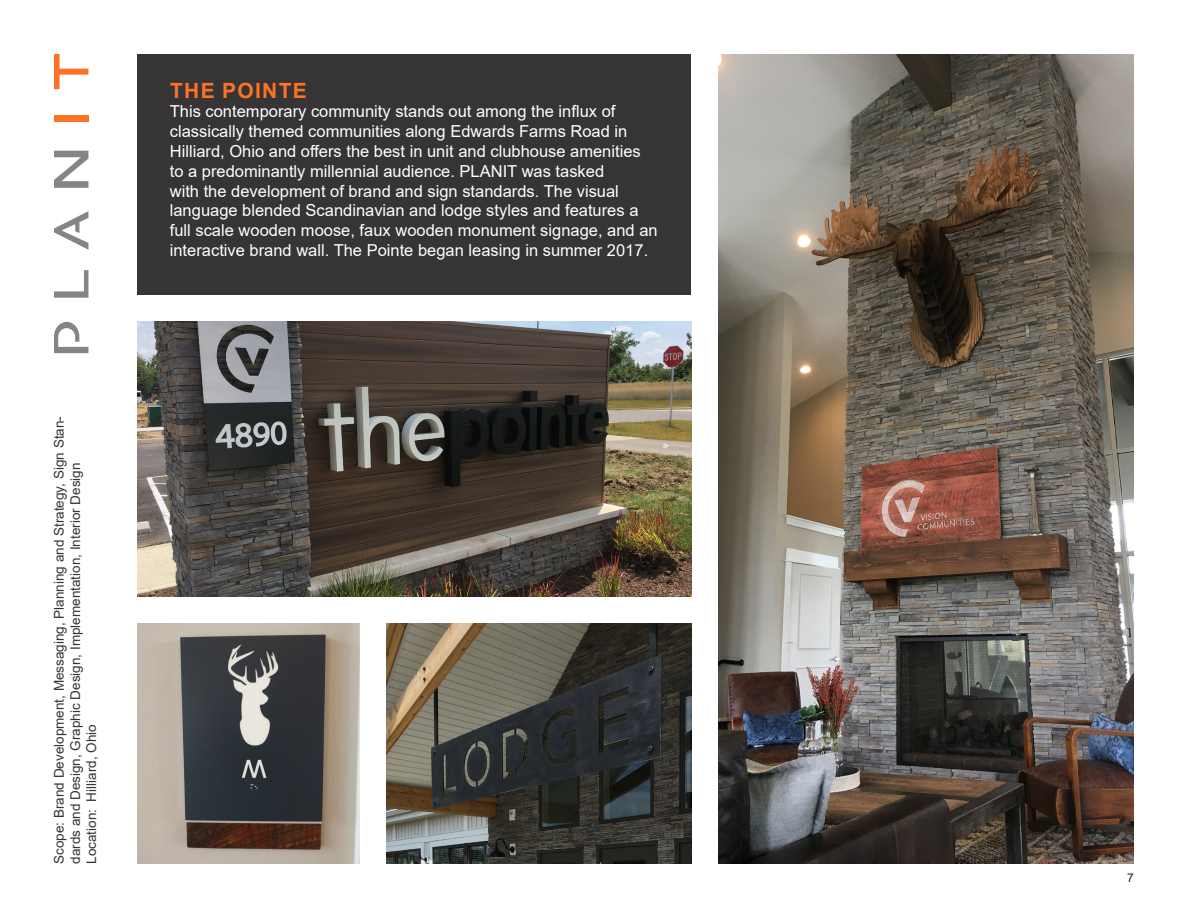
<style>
.page{position:relative;width:1188px;height:918px;background:#fff}
.page>*{position:absolute;margin:0;border:0;box-sizing:border-box;transform-origin:0 0}
.t1{font:700 21px "Arial";letter-spacing:.06em;color:#fd7326}
.t2{font:16.5px/19.8px "Arial";color:#fff}
.t3{font:13.5px/16.2px "Arial";color:#363434}
.t4{font:12px "Arial";color:#231f20}
</style>
<div class="page">
<svg style="left:54px;top:322px;width:34px;height:31px"></svg>
<svg style="left:54px;top:211px;width:34px;height:39px"></svg>
<svg style="left:54px;top:270px;width:34px;height:28px"></svg>
<svg style="left:54px;top:151px;width:34px;height:37px"></svg>
<div style="left:54px;top:115px;width:34px;height:6px;background:#fd7326"></div>
<svg style="left:54px;top:54px;width:34px;height:35px"></svg>
<div style="left:138px;top:54px;width:553px;height:241px;background:#363434"></div>
<img style="left:718px;top:54px;width:416px;height:810px">
<img style="left:138px;top:623px;width:221px;height:241px">
<img style="left:138px;top:322px;width:553px;height:274px">
<img style="left:386px;top:623px;width:305px;height:241px">
<p class="t3" style="left:51px;top:864px;width:449px;rotate:-90deg">Scope: Brand Development, Messaging, Planning and Strategy, Sign Stan&shy;dards and Design, Graphic Design, Implementation, Interior Design<br>Location: Hilliard, Ohio</p>
<p class="t1" style="left:170px;top:75px;width:138px">THE POINTE</p>
<p class="t2" style="left:170px;top:102px;width:489px">This contemporary community stands out among the influx of classically themed communities along Edwards Farms Road in Hilliard, Ohio and offers the best in unit and clubhouse amenities to a predominantly millennial audience. PLANIT was tasked<br>with the development of brand and sign standards. The visual language blended Scandinavian and lodge styles and features a full scale wooden moose, faux wooden monument signage, and an interactive brand wall. The Pointe began leasing in summer 2017.</p>
<p class="t4" style="left:1127px;top:870px;width:8px">7</p>
</div>
